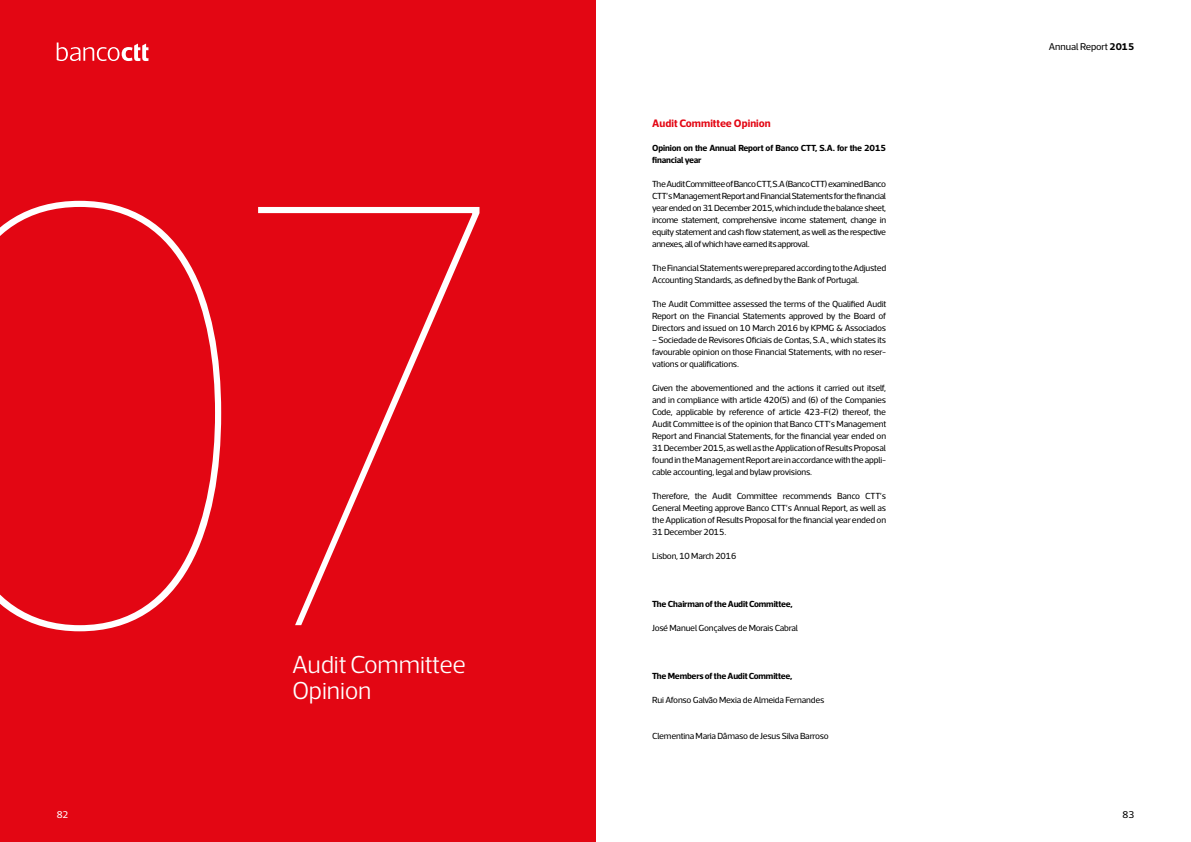
<style>
.page{position:relative;width:1191px;height:842px;background:#fff}
.page>*{position:absolute;margin:0;border:0;box-sizing:border-box;transform-origin:0 0}
.t1{font:100 615px "Acto";color:#fff}
.t2{font:300 25px/26px "Acto CTT";letter-spacing:-.01em;color:#fff}
.t3{font:700 11px "Acto CTT";color:#e30613}
.t4{font:10px "Acto CTT";letter-spacing:-.01em;color:#000}
.t5{font:10px "Acto CTT";color:#fff}
.t6{font:9px/12px "Acto CTT";letter-spacing:-.02em;color:#000;text-align:justify}
.t7{font:700 9px/12px "Acto CTT";letter-spacing:-.02em;color:#000}
.s1{font-weight:700}
</style>
<div class="page">
<div style="left:0;top:0;width:595px;height:842px;background:#e30613"></div>
<svg style="left:57px;top:43px;width:91px;height:18px"></svg>
<h1 class="t1" style="left:-111px;top:80px;width:617px">07</h1>
<h2 class="t2" style="left:292px;top:652px;width:175px">Audit Committee<br>Opinion</h2>
<p class="t3" style="left:652px;top:116px;width:120px">Audit Committee Opinion</p>
<p class="t7" style="left:652px;top:141px;width:235px">Opinion on the Annual Report of Banco CTT, S.A. for the 2015 financial year</p>
<p class="t6" style="left:652px;top:177px;width:235px">The Audit Committee of Banco CTT, S.A (Banco CTT) examined Banco CTT’s Management Report and Financial Statements for the financial year ended on 31 December 2015, which include the balance sheet, income statement, comprehensive income statement, change in equity statement and cash flow statement, as well as the respective annexes, all of which have earned its approval.</p>
<p class="t6" style="left:652px;top:261px;width:235px">The Financial Statements were prepared according to the Adjusted<br>Accounting Standards, as defined by the Bank of Portugal.</p>
<p class="t6" style="left:652px;top:297px;width:235px">The Audit Committee assessed the terms of the Qualified Audit Report on the Financial Statements approved by the Board of Directors and issued on 10 March 2016 by KPMG &amp; Associados</p>
<p class="t6" style="left:652px;top:333px;width:235px">– Sociedade de Revisores Oficiais de Contas, S.A., which states its favourable opinion on those Financial Statements, with no reser&shy;vations or qualifications.</p>
<p class="t6" style="left:652px;top:381px;width:235px">Given the abovementioned and the actions it carried out itself, and in compliance with article 420(5) and (6) of the Companies Code, applicable by reference of article 423-F(2) thereof, the Audit Committee is of the opinion that Banco CTT’s Management Report and Financial Statements, for the financial year ended on 31 December 2015, as well as the Application of Results Proposal found in the Management Report are in accordance with the appli&shy;cable accounting, legal and bylaw provisions.</p>
<p class="t6" style="left:652px;top:489px;width:235px">Therefore, the Audit Committee recommends Banco CTT’s General Meeting approve Banco CTT’s Annual Report, as well as the Application of Results Proposal for the financial year ended on 31 December 2015.</p>
<p class="t6" style="left:652px;top:549px;width:86px">Lisbon, 10 March 2016</p>
<p class="t7" style="left:652px;top:597px;width:142px">The Chairman of the Audit Committee,</p>
<p class="t6" style="left:652px;top:621px;width:147px">José Manuel Gonçalves de Morais Cabral</p>
<p class="t7" style="left:652px;top:669px;width:142px">The Members of the Audit Committee,</p>
<p class="t6" style="left:652px;top:693px;width:174px">Rui Afonso Galvão Mexia de Almeida Fernandes</p>
<p class="t6" style="left:652px;top:729px;width:178px">Clementina Maria Dâmaso de Jesus Silva Barroso</p>
<p class="t4" style="left:1048px;top:41px;width:87px">Annual Report <span class="s1">2015</span></p>
<p class="t5" style="left:57px;top:809px;width:13px">82</p>
<p class="t4" style="left:1122px;top:809px;width:13px">83</p>
</div>
